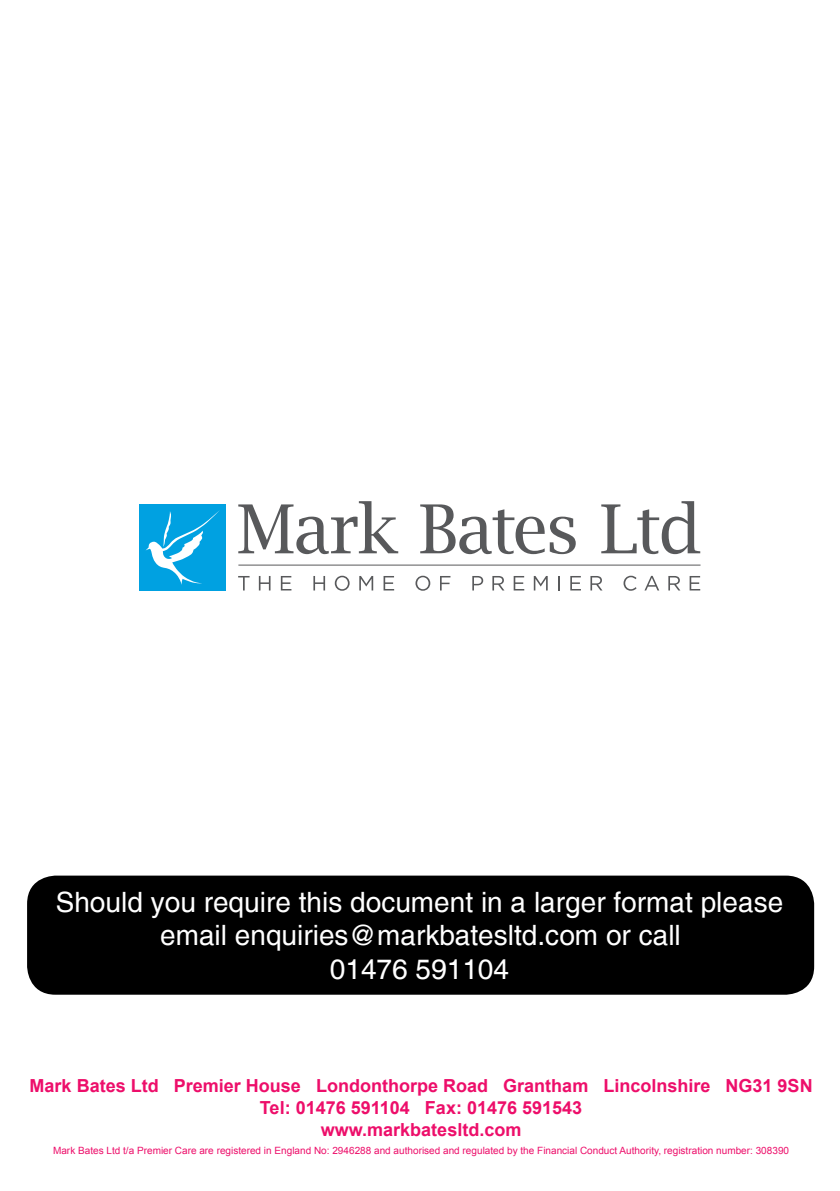
<style>
.page{position:relative;width:840px;height:1191px;background:#fff}
.page>*{position:absolute;margin:0;border:0;box-sizing:border-box;transform-origin:0 0}
.t1{font:28px/33.6px "Helvetica";color:#fff;text-align:center}
.t2{font:700 18px/21.6px "Arial";color:#ed0e6a;text-align:center}
.t3{font:10px "Arial";color:#ed0e6a}
</style>
<div class="page">
<div style="left:27px;top:875px;width:786px;height:119px;background:#000;border-radius:28px"></div>
<div style="left:139px;top:504px;width:87px;height:86px;background:#00a1e1"></div>
<svg style="left:238px;top:501px;width:160px;height:53px"></svg>
<svg style="left:420px;top:504px;width:155px;height:50px"></svg>
<svg style="left:601px;top:501px;width:98px;height:53px"></svg>
<svg style="left:238px;top:576px;width:11px;height:14px"></svg>
<svg style="left:259px;top:576px;width:11px;height:14px"></svg>
<svg style="left:281px;top:576px;width:10px;height:14px"></svg>
<svg style="left:313px;top:576px;width:12px;height:14px"></svg>
<svg style="left:334px;top:576px;width:15px;height:15px"></svg>
<svg style="left:359px;top:576px;width:14px;height:14px"></svg>
<svg style="left:383px;top:576px;width:11px;height:14px"></svg>
<svg style="left:415px;top:576px;width:15px;height:15px"></svg>
<svg style="left:440px;top:576px;width:10px;height:14px"></svg>
<svg style="left:472px;top:576px;width:11px;height:14px"></svg>
<svg style="left:492px;top:576px;width:12px;height:14px"></svg>
<svg style="left:513px;top:576px;width:11px;height:14px"></svg>
<svg style="left:533px;top:576px;width:14px;height:14px"></svg>
<svg style="left:558px;top:576px;width:1px;height:14px"></svg>
<svg style="left:570px;top:576px;width:10px;height:14px"></svg>
<svg style="left:590px;top:576px;width:12px;height:14px"></svg>
<svg style="left:623px;top:576px;width:13px;height:15px"></svg>
<svg style="left:644px;top:576px;width:15px;height:14px"></svg>
<svg style="left:668px;top:576px;width:12px;height:14px"></svg>
<svg style="left:689px;top:576px;width:10px;height:14px"></svg>
<hr style="left:238px;top:565px;width:462px;height:1px;background:#58595b">
<svg style="left:146px;top:510px;width:74px;height:75px"></svg>
<h1 class="t1" style="left:56px;top:885px;width:728px">Should you require this document in a larger format please email enquiries@markbatesltd.com or call<br>01476 591104</h1>
<h2 class="t2" style="left:30px;top:1075px;width:784px">Mark Bates Ltd Premier House Londonthorpe Road Grantham Lincolnshire NG31 9SN<br>Tel: 01476 591104 Fax: 01476 591543<br>www.markbatesltd.com</h2>
<p class="t3" style="left:53px;top:1143px;width:737px">Mark Bates Ltd t/a Premier Care are registered in England No: 2946288 and authorised and regulated by the Financial Conduct Authority, registration number: 308390</p>
</div>
